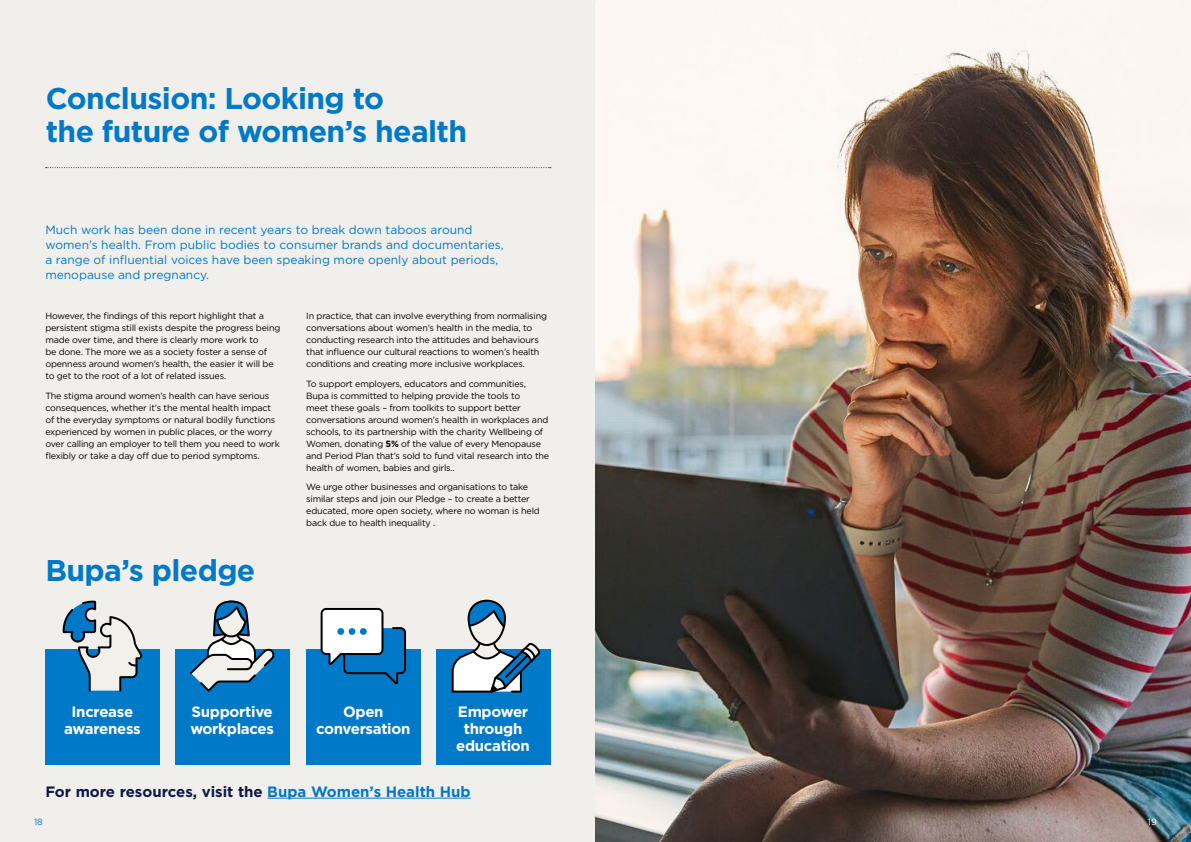
<style>
.page{position:relative;width:1191px;height:842px;background:#f1efeb}
.page>*{position:absolute;margin:0;border:0;box-sizing:border-box;transform-origin:0 0}
.t1{font:700 30px/33px "Gotham";letter-spacing:-.02em;color:#0079c8}
.t2{font:700 15px/17px "Gotham";letter-spacing:-.02em;color:#fff;text-align:center}
.t3{font:700 15px "Gotham";color:#0d1846}
.t4{font:12px/15px "Gotham";color:#0079c8}
.t5{font:9px/12px "Gotham";letter-spacing:-.02em;color:#000}
.t6{font:9px "Gotham";color:#0079c8}
.t7{font:9px "Gotham";color:#fff}
.s1{font-weight:700}
.s2{color:#0079c8}
</style>
<div class="page">
<svg style="left:46px;top:167px;width:505px;height:1px"></svg>
<img style="left:595px;top:0;width:596px;height:842px">
<hr style="left:267px;top:798px;width:204px;height:1px;background:#0079c8">
<div style="left:45px;top:650px;width:114px;height:115px;background:#0079c8"></div>
<div style="left:175px;top:650px;width:114px;height:115px;background:#0079c8"></div>
<div style="left:306px;top:650px;width:114px;height:115px;background:#0079c8"></div>
<div style="left:436px;top:650px;width:114px;height:115px;background:#0079c8"></div>
<svg style="left:319px;top:607px;width:88px;height:77px"></svg>
<div style="left:349px;top:628px;width:6px;height:7px;background:#0078c7;border-radius:50%"></div>
<div style="left:337px;top:628px;width:7px;height:7px;background:#0078c7;border-radius:50%"></div>
<div style="left:360px;top:628px;width:7px;height:7px;background:#0078c7;border-radius:50%"></div>
<svg style="left:189px;top:600px;width:88px;height:92px"></svg>
<div style="left:467px;top:600px;width:39px;height:46px;border:2px solid #000;border-radius:18px"></div>
<svg style="left:451px;top:601px;width:90px;height:92px"></svg>
<svg style="left:62px;top:600px;width:81px;height:92px"></svg>
<h1 class="t1" style="left:46px;top:82px;width:423px">Conclusion: Looking to<br>the future of women’s health</h1>
<p class="t4" style="left:45px;top:222px;width:460px">Much work has been done in recent years to break down taboos around women’s health. From public bodies to consumer brands and documentaries, a range of influential voices have been speaking more openly about periods, menopause and pregnancy.</p>
<p class="t5" style="left:45px;top:310px;width:236px">However, the findings of this report highlight that a persistent stigma still exists despite the progress being made over time, and there is clearly more work to<br>be done. The more we as a society foster a sense of openness around women’s health, the easier it will be to get to the root of a lot of related issues.</p>
<p class="t5" style="left:45px;top:389px;width:236px">The stigma around women’s health can have serious consequences, whether it’s the mental health impact of the everyday symptoms or natural bodily functions experienced by women in public places, or the worry over calling an employer to tell them you need to work flexibly or take a day off due to period symptoms.</p>
<h1 class="t1" style="left:45px;top:553px;width:211px">Bupa’s pledge</h1>
<p class="t5" style="left:306px;top:310px;width:242px">In practice, that can involve everything from normalising conversations about women’s health in the media, to conducting research into the attitudes and behaviours that influence our cultural reactions to women’s health conditions and creating more inclusive workplaces.</p>
<p class="t5" style="left:306px;top:377px;width:244px">To support employers, educators and communities, Bupa is committed to helping provide the tools to<br>meet these goals – from toolkits to support better conversations around women’s health in workplaces and schools, to its partnership with the charity Wellbeing of Women, donating <span class="s1">5%</span> of the value of every Menopause and Period Plan that’s sold to fund vital research into the health of women, babies and girls..</p>
<p class="t5" style="left:306px;top:481px;width:235px">We urge other businesses and organisations to take similar steps and join our Pledge – to create a better educated, more open society, where no woman is held back due to health inequality .</p>
<p class="t2" style="left:64px;top:703px;width:78px">Increase awareness</p>
<p class="t2" style="left:190px;top:703px;width:85px;text-align:left">Supportive workplaces</p>
<p class="t2" style="left:316px;top:703px;width:96px">Open conversation</p>
<p class="t2" style="left:456px;top:703px;width:75px">Empower through education</p>
<h2 class="t3" style="left:45px;top:781px;width:427px">For more resources, visit the <span class="s2">Bupa Women’s Health Hub</span></h2>
<p class="t6" style="left:34px;top:816px;width:10px">18</p>
<p class="t7" style="left:1147px;top:816px;width:11px">19</p>
</div>
